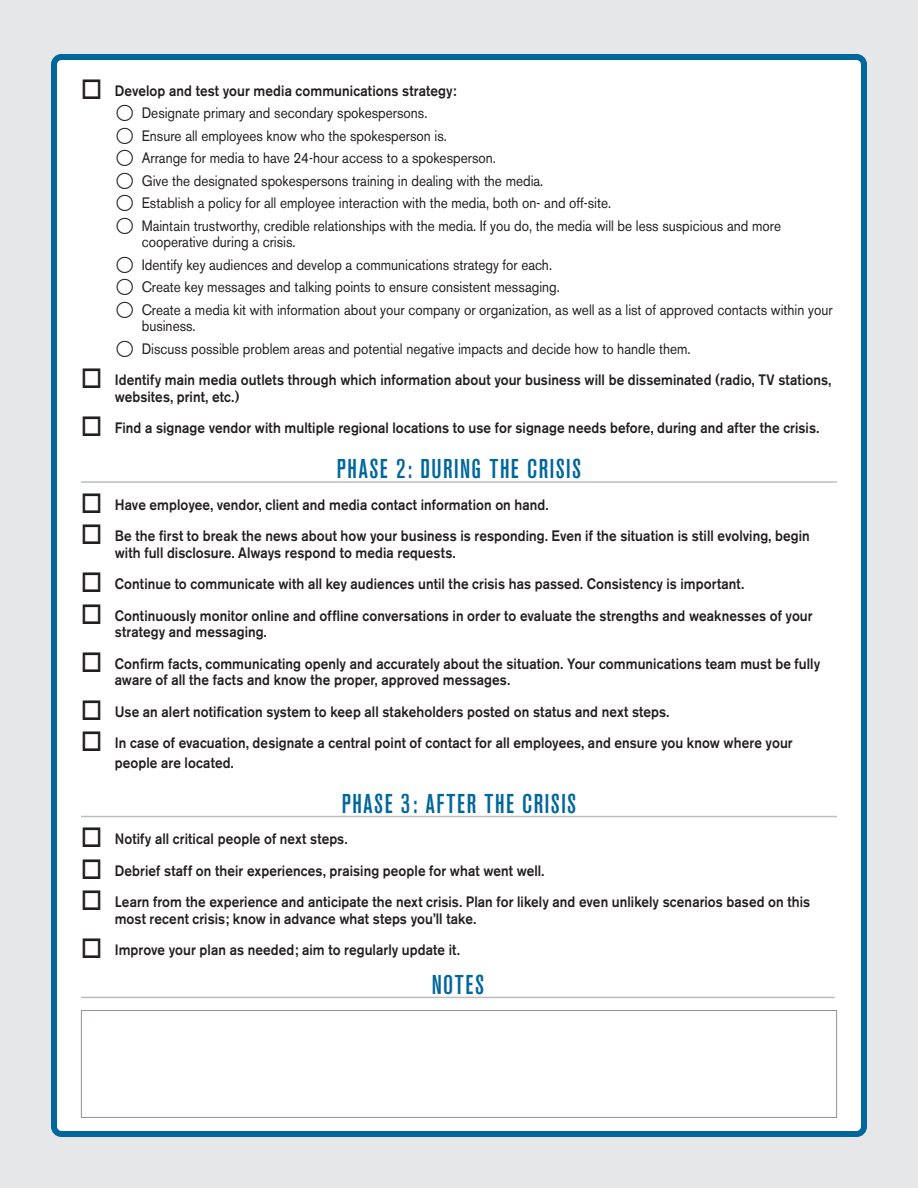
<style>
.page{position:relative;width:918px;height:1188px;background:#e6e7e8}
.page>*{position:absolute;margin:0;border:0;box-sizing:border-box;transform-origin:0 0}
.t1{font:500 condensed 27px "Akzidenz Grotesk BE";letter-spacing:.06em;color:#00669c}
.t2{font:500 15px/31.5px "Akzidenz Grotesk BE";letter-spacing:.005em;color:#231f20;scale:.9 1}
.t3{font:15px/22.5px "Akzidenz Grotesk BE";color:#231f20;scale:.9 1}
</style>
<div class="page">
<div style="left:54px;top:57px;width:810px;height:1077px;background:#fff;border-radius:8px"></div>
<div style="left:51px;top:54px;width:816px;height:1083px;border:6px solid #00669c;border-radius:8px"></div>
<hr style="left:81px;top:481px;width:756px;height:2px;background:#bcbec0">
<hr style="left:81px;top:816px;width:756px;height:1px;background:#bcbec0">
<div style="left:81px;top:1010px;width:756px;height:108px;border:1px solid #989190"></div>
<hr style="left:81px;top:997px;width:754px;height:1px;background:#bcbec0">
<p class="t2" style="left:115px;top:75px;width:381px">Develop and test your media communications strategy:</p>
<p class="t3" style="left:142px;top:102px;width:712px">Designate primary and secondary spokespersons.<br>Ensure all employees know who the spokesperson is.<br>Arrange for media to have 24-hour access to a spokesperson.<br>Give the designated spokespersons training in dealing with the media.<br>Establish a policy for all employee interaction with the media, both on- and off-site.<br>Maintain trustworthy, credible relationships with the media. If you do, the media will be less suspicious and more</p>
<p class="t3" style="left:142px;top:231px;width:769px">cooperative during a crisis.<br>Identify key audiences and develop a communications strategy for each.<br>Create key messages and talking points to ensure consistent messaging.<br>Create a media kit with information about your company or organization, as well as a list of approved contacts within your</p>
<p class="t3" style="left:142px;top:315px;width:611px">business.<br>Discuss possible problem areas and potential negative impacts and decide how to handle them.</p>
<p class="t2" style="left:115px;top:372px;width:798px;line-height:16.5px">Identify main media outlets through which information about your business will be disseminated (radio, TV stations, websites, print, etc.)</p>
<p class="t2" style="left:115px;top:412px;width:784px">Find a signage vendor with multiple regional locations to use for signage needs before, during and after the crisis.</p>
<h1 class="t1" style="left:337px;top:454px;width:246px">PHASE 2: DURING THE CRISIS</h1>
<p class="t2" style="left:115px;top:489px;width:774px">Have employee, vendor, client and media contact information on hand.<br>Be the first to break the news about how your business is responding. Even if the situation is still evolving, begin</p>
<p class="t2" style="left:115px;top:537px;width:777px">with full disclosure. Always respond to media requests.<br>Continue to communicate with all key audiences until the crisis has passed. Consistency is important.<br>Continuously monitor online and offline conversations in order to evaluate the strengths and weaknesses of your</p>
<p class="t2" style="left:115px;top:616px;width:785px">strategy and messaging.<br>Confirm facts, communicating openly and accurately about the situation. Your communications team must be fully</p>
<p class="t2" style="left:115px;top:664px;width:755px">aware of all the facts and know the proper, approved messages.<br>Use an alert notification system to keep all stakeholders posted on status and next steps.<br>In case of evacuation, designate a central point of contact for all employees, and ensure you know where your</p>
<p class="t2" style="left:115px;top:747px;width:134px">people are located.</p>
<h1 class="t1" style="left:342px;top:789px;width:236px">PHASE 3: AFTER THE CRISIS</h1>
<p class="t2" style="left:115px;top:823px;width:774px">Notify all critical people of next steps.<br>Debrief staff on their experiences, praising people for what went well.<br>Learn from the experience and anticipate the next crisis. Plan for likely and even unlikely scenarios based on this</p>
<p class="t2" style="left:115px;top:903px;width:403px">most recent crisis; know in advance what steps you’ll take.<br>Improve your plan as needed; aim to regularly update it.</p>
<h1 class="t1" style="left:432px;top:969px;width:54px">NOTES</h1>
</div>
